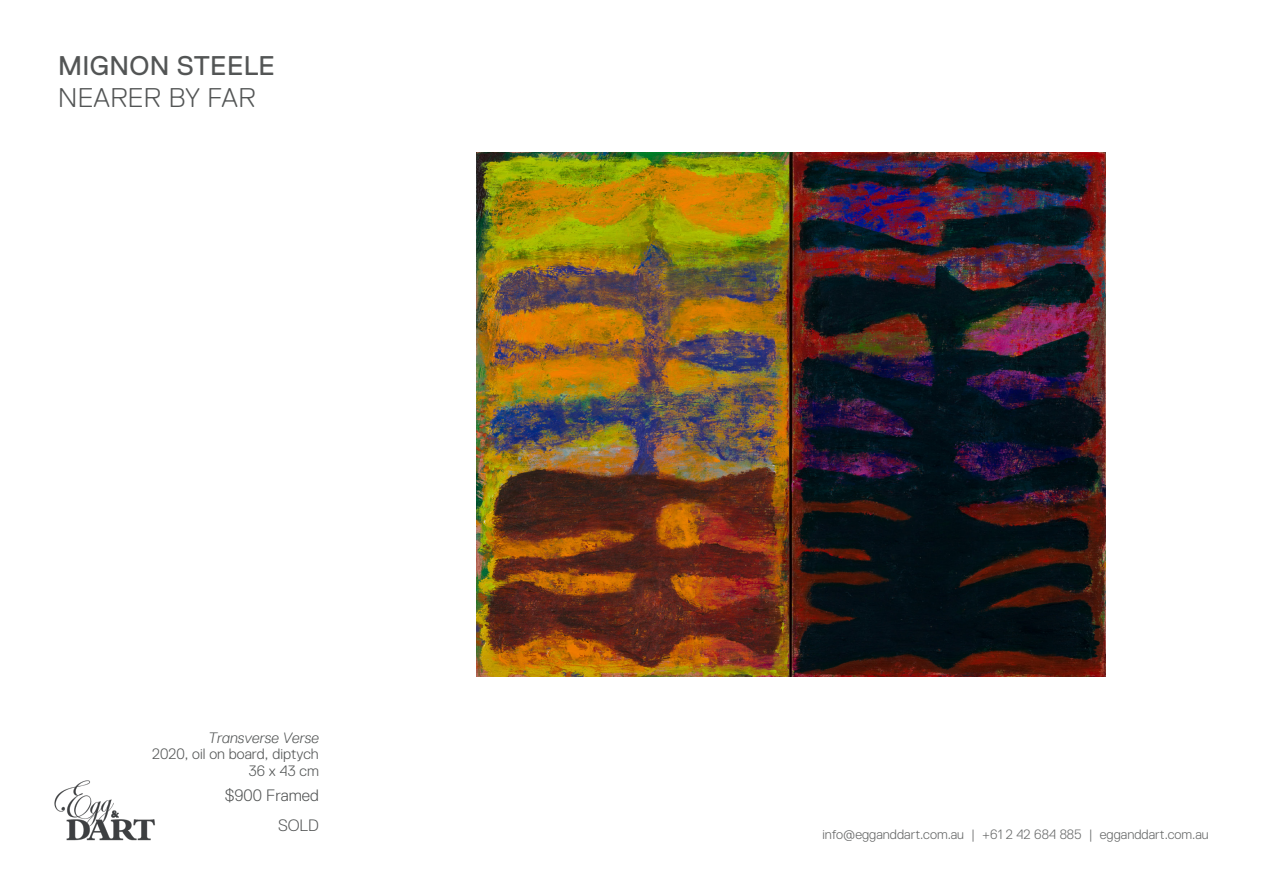
<style>
.page{position:relative;width:1263px;height:893px;background:#fff}
.page>*{position:absolute;margin:0;border:0;box-sizing:border-box;transform-origin:0 0}
.t1{font:27px "Replica";letter-spacing:.01em;color:#535555}
.t2{font:300 27px "Replica";letter-spacing:.01em;color:#535555}
.image_price{font:300 16.5px "Replica";color:#535555}
.image_price-2{font:300 15px/16.5px "Replica";color:#535555;text-align:right}
.t3{font:300 13.5px "Replica";color:#666868}
.s1{font-style:italic}
</style>
<div class="page">
<img style="left:54px;top:780px;width:101px;height:61px">
<img style="left:476px;top:152px;width:629px;height:525px">
<h1 class="t1" style="left:58px;top:51px;width:218px">MIGNON STEELE</h1>
<h1 class="t2" style="left:58px;top:82px;width:199px">NEARER BY FAR</h1>
<p class="image_price-2" style="left:152px;top:729px;width:168px"><span class="s1">Transverse Verse<br></span>2020, oil on board, diptych<br>36 x 43 cm</p>
<p class="image_price" style="left:225px;top:786px;width:96px">$900 Framed</p>
<p class="image_price" style="left:278px;top:816px;width:42px">SOLD</p>
<p class="t3" style="left:822px;top:827px;width:388px">info@egganddart.com.au | +61 2 42 684 885 | egganddart.com.au</p>
</div>
